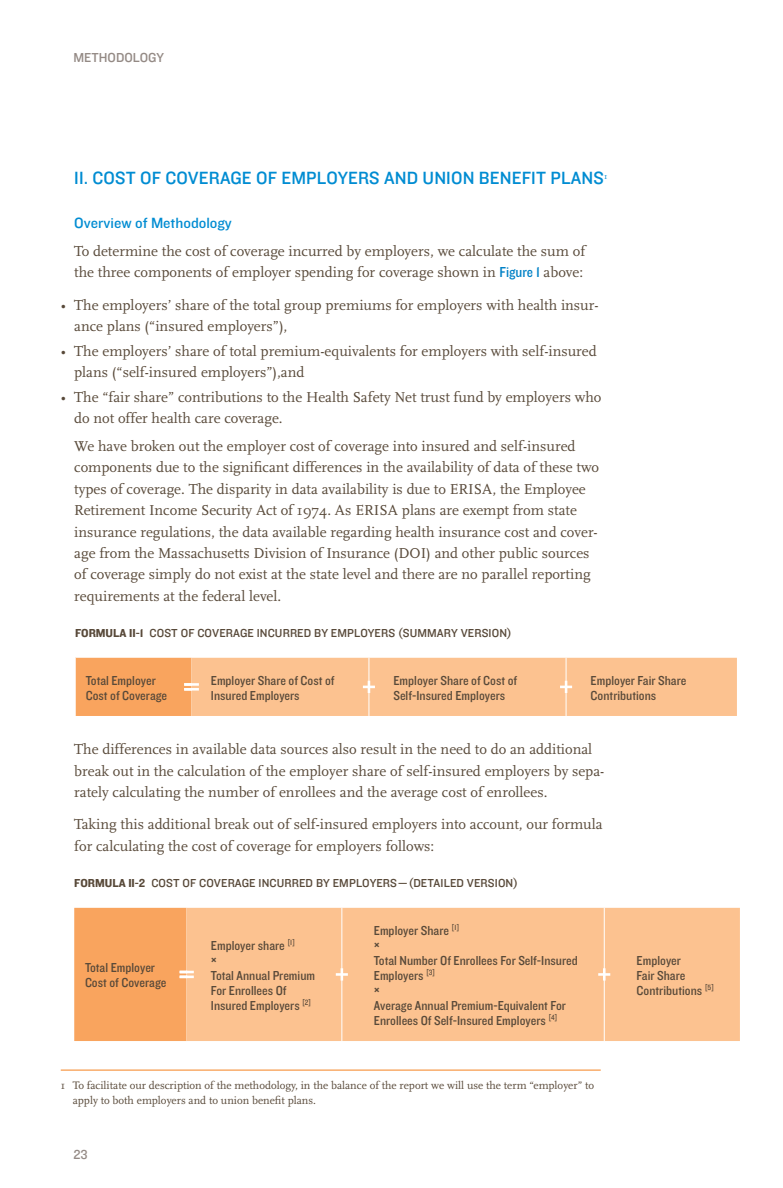
<style>
.page{position:relative;width:783px;height:1188px;background:#fff}
.page>*{position:absolute;margin:0;border:0;box-sizing:border-box;transform-origin:0 0}
.t1{font:18.3px "Knockout HTF31 Junior Middlewt";letter-spacing:.01em;color:#008cd2}
.t2{font:15.3px "Knockout HTF31 Junior Middlewt";color:#008cd2}
.t3{font:15px/21.3px "Scala";color:#584939}
.t4{font:15px "Knockout 30 Junior Welterwt";color:#584939}
.t5{font:13.5px/15px "Knockout 30 Junior Welterwt";color:#584939}
.t6{font:13.5px "Knockout HTF31 Junior Middlewt";color:#948a85}
.t7{font:12px "Knockout HTF31 Junior Middlewt";letter-spacing:.01em;color:#584939}
.t8{font:11.25px/15px "Scala";color:#584939}
.s1{font-family:"Knockout 30 Junior Welterwt";color:#0081c6}
.s2{font-family:"Knockout HTF51 Middleweight"}
</style>
<div class="page">
<svg style="left:75px;top:658px;width:662px;height:58px;background:#fbbd88"></svg>
<div style="left:194px;top:908px;width:546px;height:133px;background:#fcc290"></div>
<svg style="left:74px;top:908px;width:120px;height:133px;background:#f9a662"></svg>
<hr style="left:342px;top:908px;width:1px;height:133px;background:#fff">
<svg style="left:336px;top:968px;width:12px;height:13px"></svg>
<hr style="left:604px;top:908px;width:1px;height:133px;background:#fff">
<svg style="left:598px;top:968px;width:12px;height:13px"></svg>
<hr style="left:61px;top:1070px;width:540px;height:1px;background:#f58220">
<p class="t6" style="left:74px;top:50px;width:92px">METHODOLOGY</p>
<p class="t1" style="left:74px;top:169px;width:535px">II . COST OF COVERAGE OF EMPLOYERS AND UNION BENEFIT PLANS<sup>1</sup></p>
<p class="t2" style="left:74px;top:215px;width:159px">OVERVIEW OF METHODOLOGY</p>
<p class="t3" style="left:74px;top:241px;width:512px">To determine the cost of coverage incurred by employers, we calculate the sum of the three components of employer spending for coverage shown in <span class="s1">Figure 1</span> above:</p>
<p class="t3" style="left:74px;top:294px;width:526px;text-indent:-14px">• The employers’ share of the total group premiums for employers with health insur&shy;ance plans (“insured employers”),</p>
<p class="t3" style="left:74px;top:340px;width:524px;text-indent:-14px">• The employers’ share of total premium-equivalents for employers with self-insured plans (“self-insured employers”),and</p>
<p class="t3" style="left:74px;top:386px;width:529px;text-indent:-14px">• The “fair share” contributions to the Health Safety Net trust fund by employers who do not offer health care coverage.</p>
<p class="t3" style="left:74px;top:436px;width:526px">We have broken out the employer cost of coverage into insured and self-insured components due to the significant differences in the availability of data of these two types of coverage. The disparity in data availability is due to ERISA, the Employee Retirement Income Security Act of 1974. As ERISA plans are exempt from state insurance regulations, the data available regarding health insurance cost and cover&shy;age from the Massachusetts Division of Insurance (DOI) and other public sources of coverage simply do not exist at the state level and there are no parallel reporting requirements at the federal level.</p>
<p class="t7" style="left:75px;top:627px;width:438px"><span class="s2">FORMULA II-1</span> COST OF COVERAGE INCURRED BY EMPLOYERS (SUMMARY VERSION)</p>
<p class="t5" style="left:86px;top:672px;width:83px">Total Employer<br>Cost of Coverage</p>
<p class="t5" style="left:211px;top:672px;width:125px">Employer Share of Cost of<br>Insured Employers</p>
<p class="t5" style="left:394px;top:672px;width:125px">Employer Share of Cost of<br>Self-Insured Employers</p>
<p class="t5" style="left:591px;top:672px;width:97px">Employer Fair Share<br>Contributions</p>
<p class="t3" style="left:74px;top:739px;width:532px">The differences in available data sources also result in the need to do an additional break out in the calculation of the employer share of self-insured employers by sepa&shy;rately calculating the number of enrollees and the average cost of enrollees.</p>
<p class="t3" style="left:74px;top:814px;width:530px">Taking this additional break out of self-insured employers into account, our formula for calculating the cost of coverage for employers follows:</p>
<p class="t7" style="left:74px;top:877px;width:445px"><span class="s2">FORMULA II-2</span> COST OF COVERAG E INCURRED BY EMPLOYERS—(DETAILED VERSION)</p>
<p class="t5" style="left:85px;top:960px;width:83px">Total Employer<br>Cost of Coverage</p>
<p class="t5" style="left:211px;top:937px;width:86px">Employer share <sup>[1]</sup></p>
<p class="t4" style="left:211px;top:950px;width:8px">×</p>
<p class="t5" style="left:211px;top:967px;width:106px">Total Annual Premium<br>For Enrollees Of<br>Insured Employers <sup>[2]</sup></p>
<p class="t5" style="left:374px;top:922px;width:87px">Employer Share <sup>[1]</sup></p>
<p class="t4" style="left:374px;top:935px;width:8px">×</p>
<p class="t5" style="left:374px;top:952px;width:205px">Total Number Of Enrollees For Self-Insured<br>Employers <sup>[3]</sup></p>
<p class="t4" style="left:374px;top:980px;width:8px">×</p>
<p class="t5" style="left:374px;top:997px;width:194px">Average Annual Premium-Equivalent For<br>Enrollees Of Self-Insured Employers <sup>[4]</sup></p>
<p class="t8" style="left:73px;top:1078px;width:523px;text-indent:-12px">1 To facilitate our description of the methodology, in the balance of the report we will use the term “employer” to apply to both employers and to union benefit plans.</p>
<p class="t6" style="left:74px;top:1147px;width:16px">23</p>
<p class="t5" style="left:637px;top:952px;width:79px">Employer<br>Fair Share<br>Contributions <sup>[5]</sup></p>
</div>
